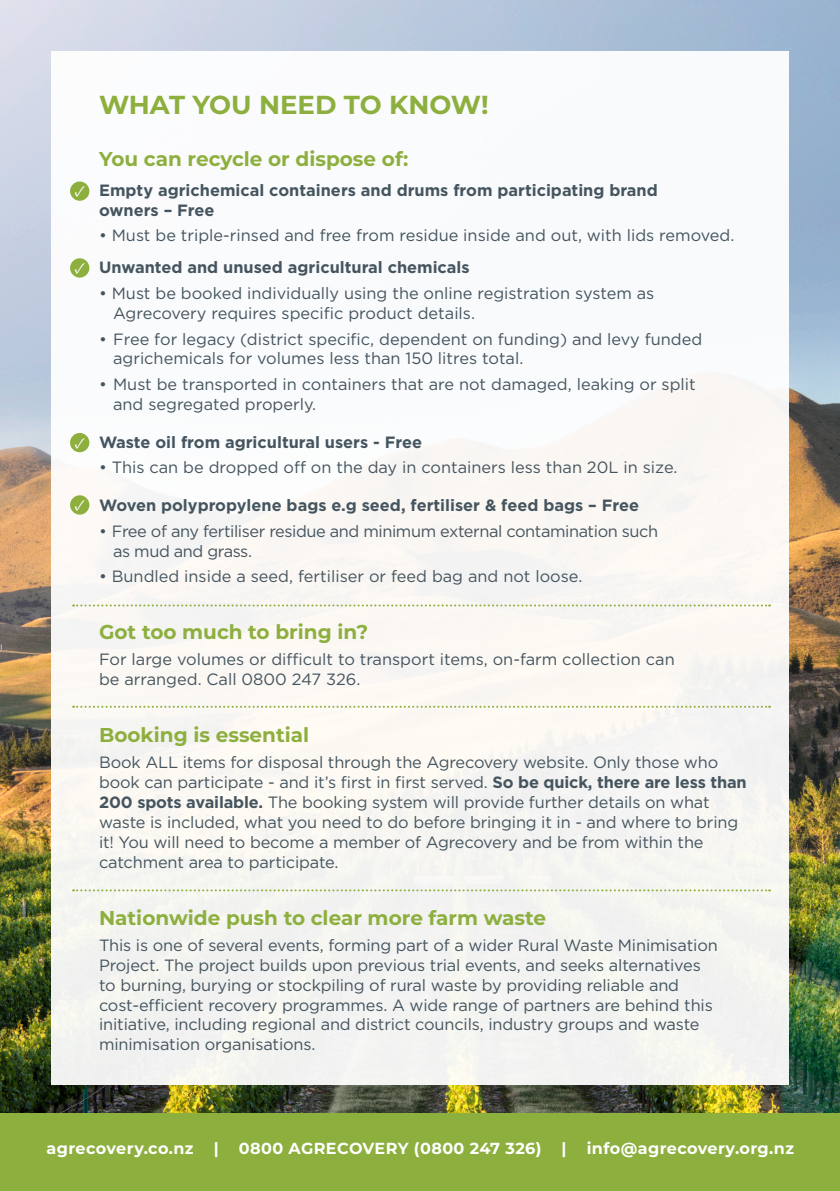
<style>
.page{position:relative;width:840px;height:1191px;background:#fff}
.page>*{position:absolute;margin:0;border:0;box-sizing:border-box;transform-origin:0 0}
.t1{font:700 26px "Montserrat";color:#8daf3e}
.t2{font:700 20px "Montserrat";color:#8daf3e}
.t3{font:16.4px/20px "Gotham";letter-spacing:-.01em;color:#45555f}
.t4{font:700 16.4px/20px "Gotham";color:#45555f}
.t5{font:700 16px "Montserrat";letter-spacing:.025em;color:#fff}
.t6{font:16px "Minion Pro";color:#fff}
.s1{font-weight:700}
</style>
<div class="page">
<img style="left:0;top:0;width:839px;height:1113px">
<div style="left:51px;top:51px;width:737px;height:1033px;background:#f9f8f4"></div>
<svg style="left:73px;top:889px;width:696px;height:2px"></svg>
<div style="left:0;top:1113px;width:839px;height:78px;background:#8daf3e"></div>
<div style="left:70px;top:181px;width:19px;height:20px;background:#8daf3e;border-radius:50%"></div>
<div style="left:70px;top:258px;width:19px;height:19px;background:#8daf3e;border-radius:50%"></div>
<div style="left:70px;top:433px;width:19px;height:19px;background:#8daf3e;border-radius:50%"></div>
<div style="left:70px;top:495px;width:19px;height:19px;background:#8daf3e;border-radius:50%"></div>
<svg style="left:73px;top:705px;width:696px;height:2px"></svg>
<svg style="left:73px;top:604px;width:696px;height:2px"></svg>
<p class="t6" style="left:74px;top:180px;width:12px">✓</p>
<p class="t6" style="left:74px;top:257px;width:12px">✓</p>
<p class="t6" style="left:74px;top:432px;width:12px">✓</p>
<p class="t6" style="left:74px;top:494px;width:12px">✓</p>
<p class="t1" style="left:99px;top:86px;width:391px">WHAT YOU NEED TO KNOW!</p>
<p class="t2" style="left:99px;top:145px;width:310px">You can recycle or dispose of:</p>
<p class="t4" style="left:99px;top:180px;width:560px">Empty agrichemical containers and drums from participating brand owners – Free</p>
<p class="t3" style="left:99px;top:225px;width:636px">• Must be triple-rinsed and free from residue inside and out, with lids removed.</p>
<p class="t4" style="left:99px;top:257px;width:372px">Unwanted and unused agricultural chemicals</p>
<p class="t3" style="left:113px;top:283px;width:542px;text-indent:-14px">• Must be booked individually using the online registration system as<br>Agrecovery requires specific product details.</p>
<p class="t3" style="left:113px;top:328px;width:590px;text-indent:-14px">• Free for legacy (district specific, dependent on funding) and levy funded agrichemicals for volumes less than 150 litres total.</p>
<p class="t3" style="left:113px;top:374px;width:584px;text-indent:-14px">• Must be transported in containers that are not damaged, leaking or split and segregated properly.</p>
<p class="t4" style="left:99px;top:432px;width:324px">Waste oil from agricultural users - Free</p>
<p class="t3" style="left:99px;top:457px;width:579px">• This can be dropped off on the day in containers less than 20L in size.</p>
<p class="t4" style="left:99px;top:495px;width:541px">Woven polypropylene bags e.g seed, fertiliser &amp; feed bags – Free</p>
<p class="t3" style="left:113px;top:520px;width:546px;text-indent:-14px">• Free of any fertiliser residue and minimum external contamination such as mud and grass.</p>
<p class="t3" style="left:99px;top:566px;width:484px">• Bundled inside a seed, fertiliser or feed bag and not loose.</p>
<p class="t2" style="left:99px;top:618px;width:270px">Got too much to bring in?</p>
<p class="t3" style="left:99px;top:649px;width:577px">For large volumes or difficult to transport items, on-farm collection can be arranged. Call 0800 247 326.</p>
<p class="t2" style="left:99px;top:721px;width:211px">Booking is essential</p>
<p class="t3" style="left:99px;top:752px;width:648px">Book ALL items for disposal through the Agrecovery website. Only those who book can participate - and it’s first in first served. <span class="s1">So be quick, there are less than 200 spots available.</span> The booking system will provide further details on what waste is included, what you need to do before bringing it in - and where to bring it! You will need to become a member of Agrecovery and be from within the catchment area to participate.</p>
<p class="t2" style="left:99px;top:903px;width:448px">Nationwide push to clear more farm waste</p>
<p class="t3" style="left:99px;top:934px;width:620px">This is one of several events, forming part of a wider Rural Waste Minimisation Project. The project builds upon previous trial events, and seeks alternatives to burning, burying or stockpiling of rural waste by providing reliable and cost-efficient recovery programmes. A wide range of partners are behind this initiative, including regional and district councils, industry groups and waste minimisation organisations.</p>
<p class="t5" style="left:46px;top:1136px;width:148px">agrecovery.co.nz</p>
<p class="t5" style="left:213px;top:1136px;width:6px">|</p>
<p class="t5" style="left:239px;top:1136px;width:304px">0800 AGRECOVERY (0800 247 326)</p>
<p class="t5" style="left:561px;top:1136px;width:6px">|</p>
<p class="t5" style="left:586px;top:1136px;width:209px">info@agrecovery.org.nz</p>
</div>
